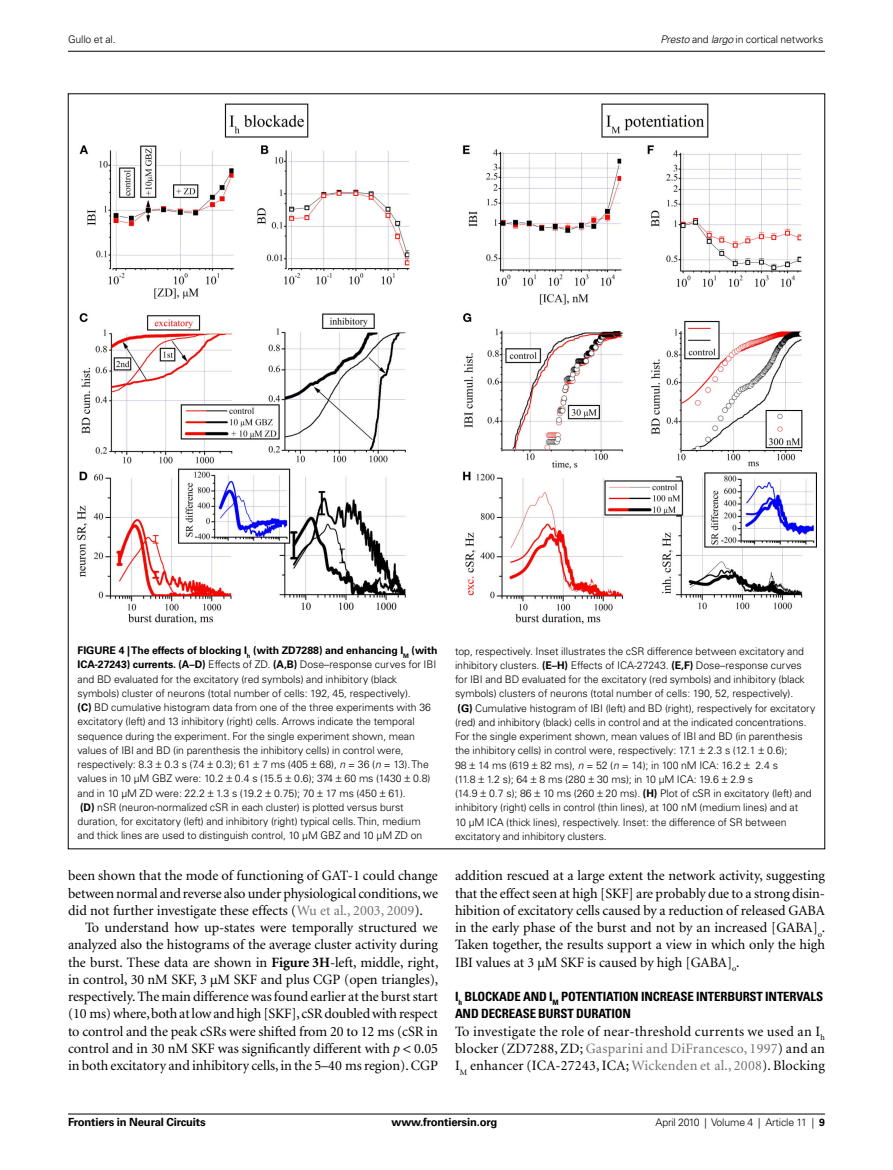
<style>
.page{position:relative;width:893px;height:1170px;background:#fff}
.page>*{position:absolute;margin:0;border:0;box-sizing:border-box;transform-origin:0 0}
.t1{font:14.25px/17.2px "Minion";color:#000;text-align:justify}
.t2{font:700 condensed 12.75px/17.2px "Univers";letter-spacing:-.01em;color:#000}
.t3{font:700 11.25px "Univers";letter-spacing:-.015em;color:#000}
.t4{font:300 10.5px/14.2px "Univers";letter-spacing:-.005em;color:#000}
.s1{font-style:italic}
.s2{font-weight:700}
.s3{color:#707173}
</style>
<div class="page">
<hr style="left:68px;top:1113px;width:757px;height:1px;background:#000">
<hr style="left:68px;top:51px;width:757px;height:1px;background:#000">
<img style="left:77px;top:103px;width:739px;height:521px">
<p class="t4" style="left:68px;top:33px;width:49px">Gullo et al.</p>
<p class="t4" style="left:660px;top:33px;width:164px"><span class="s1">Presto</span> and <span class="s1">largo</span> in cortical networks</p>
<p class="t4" style="left:78px;top:644px;width:362px"><span class="s2">FIGURE 4 | The effects of blocking I</span><sub>h</sub> <span class="s2">(with ZD7288) and enhancing I</span><sub>M</sub> <span class="s2">(with ICA-27243) currents. (A–D)</span> Effects of ZD. <span class="s2">(A,B)</span> Dose–response curves for IBI and BD evaluated for the excitatory (red symbols) and inhibitory (black symbols) cluster of neurons (total number of cells: 192, 45, respectively).<br><span class="s2">(C)</span> BD cumulative histogram data from one of the three experiments with 36 excitatory (left) and 13 inhibitory (right) cells. Arrows indicate the temporal sequence during the experiment. For the single experiment shown, mean values of IBI and BD (in parenthesis the inhibitory cells) in control were, respectively: 8.3 0.3 s (7.4 0.3); 61 7 ms (405 68), <span class="s1">n</span> = 36 (<span class="s1">n</span> = 13). The values in 10 µM GBZ were: 10.2 0.4 s (15.5 0.6); 374 60 ms (1430 0.8) and in 10 µM ZD were: 22.2 1.3 s (19.2 0.75); 70 17 ms (450 61).<br><span class="s2">(D)</span> nSR (neuron-normalized cSR in each cluster) is plotted versus burst duration, for excitatory (left) and inhibitory (right) typical cells. Thin, medium and thick lines are used to distinguish control, 10 µM GBZ and 10 µM ZD on</p>
<p class="t4" style="left:455px;top:644px;width:362px">top, respectively. Inset illustrates the cSR difference between excitatory and inhibitory clusters. <span class="s2">(E–H)</span> Effects of ICA-27243. <span class="s2">(E,F)</span> Dose–response curves for IBI and BD evaluated for the excitatory (red symbols) and inhibitory (black symbols) clusters of neurons (total number of cells: 190, 52, respectively).<br><span class="s2">(G)</span> Cumulative histogram of IBI (left) and BD (right), respectively for excitatory (red) and inhibitory (black) cells in control and at the indicated concentrations.<br>For the single experiment shown, mean values of IBI and BD (in parenthesis the inhibitory cells) in control were, respectively: 17.1 2.3 s (12.1 0.6);<br>98 14 ms (619 82 ms), <span class="s1">n</span> = 52 (<span class="s1">n</span> = 14); in 100 nM ICA: 16.2</p>
<p class="t4" style="left:755px;top:758px;width:24px">2.4 s</p>
<p class="t4" style="left:455px;top:772px;width:358px">(11.8 1.2 s); 64 8 ms (280 30 ms); in 10 µM ICA: 19.6 2.9 s<br>(14.9 0.7 s); 86 10 ms (260 20 ms). <span class="s2">(H)</span> Plot of cSR in excitatory (left) and inhibitory (right) cells in control (thin lines), at 100 nM (medium lines) and at<br>10 µM ICA (thick lines), respectively. Inset: the difference of SR between excitatory and inhibitory clusters.</p>
<h1 class="t1" style="left:68px;top:868px;width:371px">been shown that the mode of functioning of GAT-1 could change between normal and reverse also under physiological conditions, we did not further investigate these effects (<span class="s3">Wu et al., 2003, 2009</span>).</h1>
<p class="t1" style="left:68px;top:920px;width:372px;text-indent:17px">To understand how up-states were temporally structured we analyzed also the histograms of the average cluster activity during the burst. These data are shown in <span class="s2">Figure 3H</span>-left, middle, right, in control, 30 nM SKF, 3 µM SKF and plus CGP (open triangles), respectively. The main difference was found earlier at the burst start (10 ms) where, both at low and high [SKF], cSR doubled with respect to control and the peak cSRs were shifted from 20 to 12 ms (cSR in control and in 30 nM SKF was significantly different with <span class="s1">p</span> 0.05 in both excitatory and inhibitory cells, in the 5–40 ms region). CGP</p>
<p class="t1" style="left:455px;top:868px;width:372px">addition rescued at a large extent the network activity, suggesting that the effect seen at high [SKF] are probably due to a strong disin&shy;hibition of excitatory cells caused by a reduction of released GABA in the early phase of the burst and not by an increased [GABA]<sub>o</sub>.<br>Taken together, the results support a view in which only the high IBI values at 3 µM SKF is caused by high [GABA]<sub>o</sub>.</p>
<p class="t2" style="left:455px;top:989px;width:370px">I<sub>h</sub> BLOCKADE AND I<sub>M</sub> POTENTIATION INCREASE INTERBURST INTERVALS<br>AND DECREASE BURST DURATION</p>
<h1 class="t1" style="left:455px;top:1023px;width:371px">To investigate the role of near-threshold currents we used an I<sub>h </sub>blocker (ZD7288, ZD; <span class="s3">Gasparini and DiFrancesco, 1997</span>) and an I<sub>M</sub> enhancer (ICA-27243, ICA; <span class="s3">Wickenden et al., 2008</span>). Blocking</h1>
<p class="t3" style="left:68px;top:1117px;width:139px">Frontiers in Neural Circuits</p>
<p class="t3" style="left:392px;top:1117px;width:107px">www.frontiersin.org</p>
<p class="t4" style="left:655px;top:1115px;width:171px">April 2010 | Volume 4 | Article 11 | <span class="s2">9</span></p>
</div>
